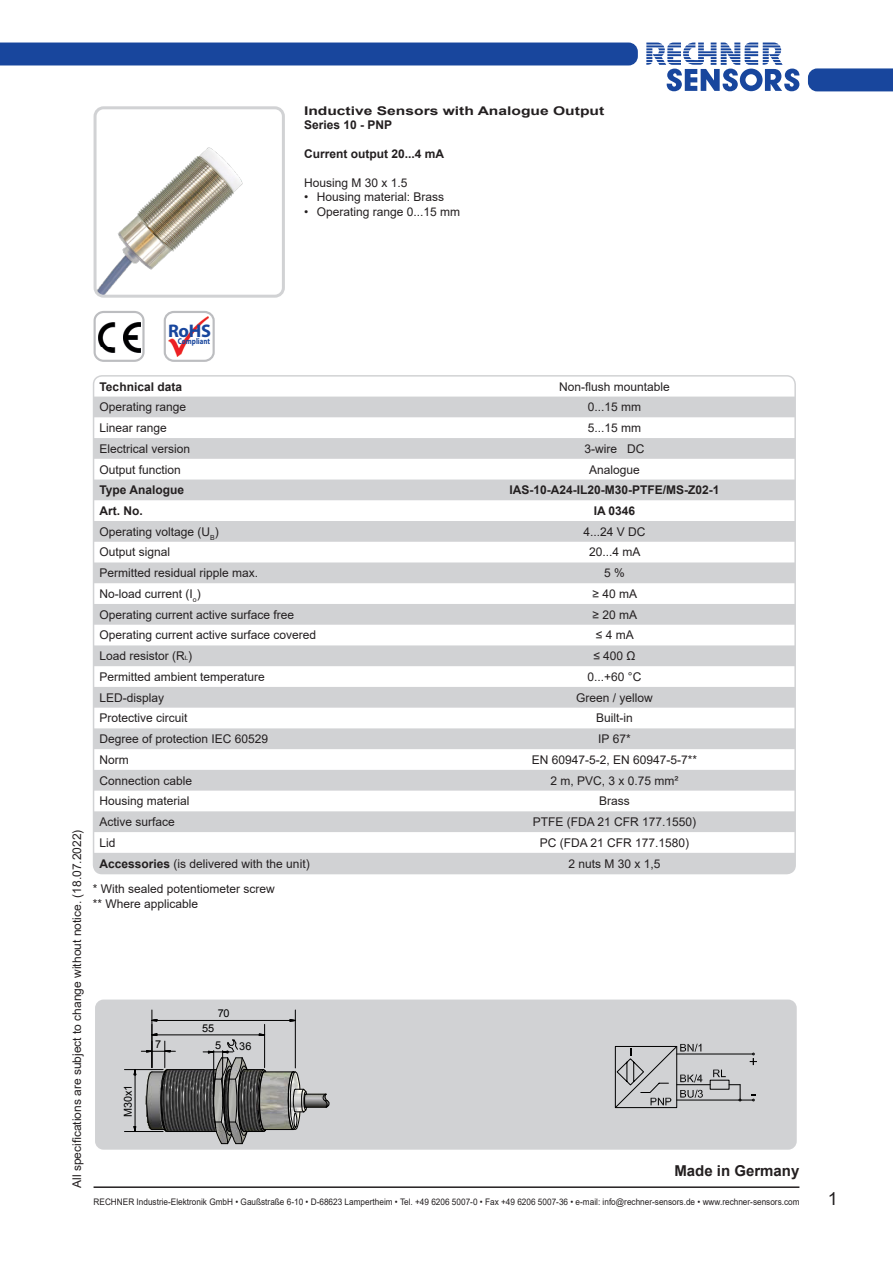
<style>
.page{position:relative;width:893px;height:1263px;background:#fff}
.page>*{position:absolute;margin:0;border:0;box-sizing:border-box;transform-origin:0 0}
.t1{font:700 18.3px "Myriad Pro";color:#18469d}
.t2{font:18px "Arial";color:#231f20}
.t3{font:700 15px "Arial";color:#231f20}
.List_neben_Foto{font:12px "Arial";color:#231f20}
.Text_neben_Foto{font:700 12px "Arial";color:#231f20}
.Text_neben_Foto-2{font:700 12px "Arial";color:#231f20;scale:1.3 1}
.Text_neben_Foto-3{font:12px "Arial";color:#231f20}
.t4{font:10.95px "Arial";color:#000}
.t5{font:10.8px "Arial";color:#000}
.t6{font:9px "Arial";color:#231f20;scale:.91 1}
.t7{font:700 8.4px "Myriad Pro";color:#18469d;scale:.82 1}
.s1{font-size:6px}
.s2{font-weight:700}
</style>
<div class="page">
<svg style="left:646px;top:43px;width:153px;height:48px"></svg>
<div style="left:808px;top:68px;width:85px;height:23px;background:#18469d"></div>
<hr style="left:94px;top:1186px;width:705px;height:2px;background:#231f20">
<div style="left:0;top:43px;width:638px;height:22px;background:#18469d"></div>
<div style="left:95px;top:999px;width:702px;height:151px;background:#d1d2d4;border-radius:9px"></div>
<svg style="left:94px;top:311px;width:51px;height:51px"></svg>
<img style="left:98px;top:322px;width:43px;height:30px">
<div style="left:164px;top:311px;width:51px;height:51px;border:2px solid #bcbdc0;border-radius:9px"></div>
<img style="left:169px;top:317px;width:40px;height:40px">
<img style="left:98px;top:110px;width:183px;height:184px">
<div style="left:94px;top:106px;width:191px;height:192px;border:3px solid #d1d2d4;border-radius:9px"></div>
<img style="left:175px;top:1070px;width:28px;height:61px">
<hr style="left:167px;top:1131px;width:49px;height:1px;background:#000">
<hr style="left:167px;top:1069px;width:49px;height:1px;background:#000">
<hr style="left:157px;top:1034px;width:102px;height:1px;background:#000">
<hr style="left:264px;top:1024px;width:1px;height:43px;background:#000">
<svg style="left:151px;top:1019px;width:7px;height:3px"></svg>
<svg style="left:289px;top:1019px;width:6px;height:3px"></svg>
<hr style="left:157px;top:1020px;width:133px;height:1px;background:#000">
<hr style="left:152px;top:1010px;width:1px;height:57px;background:#000">
<hr style="left:295px;top:1010px;width:1px;height:58px;background:#000">
<svg style="left:133px;top:1033px;width:42px;height:99px"></svg>
<hr style="left:135px;top:1075px;width:1px;height:51px;background:#000">
<hr style="left:124px;top:1069px;width:39px;height:1px;background:#000">
<hr style="left:124px;top:1131px;width:39px;height:1px;background:#000">
<svg style="left:203px;top:1033px;width:127px;height:111px"></svg>
<hr style="left:222px;top:1050px;width:1px;height:46px;background:#000">
<hr style="left:213px;top:1050px;width:1px;height:46px;background:#000">
<svg style="left:752px;top:1094px;width:4px;height:7px"></svg>
<hr style="left:677px;top:1100px;width:76px;height:1px;background:#000">
<hr style="left:677px;top:1084px;width:33px;height:1px;background:#000">
<svg style="left:729px;top:1084px;width:13px;height:17px"></svg>
<svg style="left:750px;top:1052px;width:7px;height:13px"></svg>
<hr style="left:677px;top:1054px;width:76px;height:1px;background:#000">
<svg style="left:713px;top:1069px;width:13px;height:8px"></svg>
<svg style="left:614px;top:1044px;width:89px;height:65px"></svg>
<svg style="left:94px;top:397px;width:701px;height:476px;fill:#d1d2d4"></svg>
<div style="left:93px;top:375px;width:703px;height:499px;border:2px solid #d1d2d4;border-radius:9px"></div>
<p class="Text_neben_Foto-2" style="left:304px;top:102px;width:232px">Inductive Sensors with Analogue Output</p>
<p class="Text_neben_Foto" style="left:304px;top:117px;width:90px">Series 10 - PNP</p>
<p class="Text_neben_Foto" style="left:304px;top:146px;width:142px">Current output 20...4 mA</p>
<p class="Text_neben_Foto-3" style="left:304px;top:175px;width:105px">Housing M 30 x 1.5</p>
<p class="List_neben_Foto" style="left:304px;top:189px;width:142px">• Housing material: Brass</p>
<p class="List_neben_Foto" style="left:304px;top:203px;width:158px">• Operating range 0...15 mm</p>
<p class="t1" style="left:168px;top:319px;width:44px">RoHS</p>
<p class="t7" style="left:178px;top:336px;width:41px">Compliant</p>
<p class="List_neben_Foto" style="left:69px;top:1188px;width:360px;rotate:-90deg">All specifications are subject to change without notice. (18.07.2022)</p>
<p class="Text_neben_Foto" style="left:100px;top:378px;width:84px">Technical data</p>
<p class="List_neben_Foto" style="left:559px;top:378px;width:112px">Non-flush mountable</p>
<p class="List_neben_Foto" style="left:100px;top:399px;width:88px">Operating range</p>
<p class="List_neben_Foto" style="left:588px;top:399px;width:55px">0...15 mm</p>
<p class="List_neben_Foto" style="left:100px;top:420px;width:69px">Linear range</p>
<p class="List_neben_Foto" style="left:588px;top:420px;width:55px">5...15 mm</p>
<p class="List_neben_Foto" style="left:100px;top:440px;width:92px">Electrical version</p>
<p class="List_neben_Foto" style="left:584px;top:440px;width:61px">3-wire DC</p>
<p class="List_neben_Foto" style="left:100px;top:461px;width:83px">Output function</p>
<p class="List_neben_Foto" style="left:589px;top:461px;width:52px">Analogue</p>
<p class="Text_neben_Foto" style="left:100px;top:482px;width:86px">Type Analogue</p>
<p class="Text_neben_Foto" style="left:509px;top:482px;width:212px">IAS-10-A24-IL20-M30-PTFE/MS-Z02-1</p>
<p class="Text_neben_Foto" style="left:100px;top:502px;width:45px">Art. No.</p>
<p class="Text_neben_Foto" style="left:594px;top:502px;width:43px">IA 0346</p>
<p class="List_neben_Foto" style="left:100px;top:523px;width:121px">Operating voltage (U<sub>B</sub>)</p>
<p class="List_neben_Foto" style="left:583px;top:523px;width:64px">4...24 V DC</p>
<p class="List_neben_Foto" style="left:100px;top:544px;width:72px">Output signal</p>
<p class="List_neben_Foto" style="left:589px;top:544px;width:53px">20...4 mA</p>
<p class="List_neben_Foto" style="left:100px;top:565px;width:160px">Permitted residual ripple max.</p>
<p class="List_neben_Foto" style="left:604px;top:565px;width:22px">5 %</p>
<p class="List_neben_Foto" style="left:100px;top:585px;width:103px">No-load current (I<sub>o</sub>)</p>
<p class="List_neben_Foto" style="left:592px;top:585px;width:46px">≥ 40 mA</p>
<p class="List_neben_Foto" style="left:100px;top:606px;width:196px">Operating current active surface free</p>
<p class="List_neben_Foto" style="left:592px;top:606px;width:46px">≥ 20 mA</p>
<p class="List_neben_Foto" style="left:100px;top:627px;width:218px">Operating current active surface covered</p>
<p class="List_neben_Foto" style="left:596px;top:627px;width:39px">≤ 4 mA</p>
<p class="List_neben_Foto" style="left:100px;top:648px;width:94px">Load resistor (R<span class="s1">L</span>)</p>
<p class="List_neben_Foto" style="left:593px;top:648px;width:44px">≤ 400 Ω</p>
<p class="List_neben_Foto" style="left:100px;top:668px;width:167px">Permitted ambient temperature</p>
<p class="List_neben_Foto" style="left:587px;top:668px;width:55px">0...+60 °C</p>
<p class="List_neben_Foto" style="left:100px;top:689px;width:66px">LED-display</p>
<p class="List_neben_Foto" style="left:576px;top:689px;width:78px">Green / yellow</p>
<p class="List_neben_Foto" style="left:100px;top:710px;width:90px">Protective circuit</p>
<p class="List_neben_Foto" style="left:596px;top:710px;width:38px">Built-in</p>
<p class="List_neben_Foto" style="left:100px;top:731px;width:170px">Degree of protection IEC 60529</p>
<p class="List_neben_Foto" style="left:598px;top:731px;width:34px">IP 67*</p>
<p class="List_neben_Foto" style="left:100px;top:751px;width:31px">Norm</p>
<p class="List_neben_Foto" style="left:532px;top:751px;width:167px">EN 60947-5-2, EN 60947-5-7**</p>
<p class="List_neben_Foto" style="left:100px;top:772px;width:94px">Connection cable</p>
<p class="List_neben_Foto" style="left:550px;top:772px;width:130px">2 m, PVC, 3 x 0.75 mm²</p>
<p class="List_neben_Foto" style="left:100px;top:793px;width:92px">Housing material</p>
<p class="List_neben_Foto" style="left:599px;top:793px;width:32px">Brass</p>
<p class="List_neben_Foto" style="left:100px;top:814px;width:77px">Active surface</p>
<p class="List_neben_Foto" style="left:533px;top:814px;width:165px">PTFE (FDA 21 CFR 177.1550)</p>
<p class="List_neben_Foto" style="left:100px;top:834px;width:18px">Lid</p>
<p class="List_neben_Foto" style="left:540px;top:834px;width:151px">PC (FDA 21 CFR 177.1580)</p>
<p class="List_neben_Foto" style="left:100px;top:855px;width:212px"><span class="s2">Accessories</span> (is delivered with the unit)</p>
<p class="List_neben_Foto" style="left:568px;top:855px;width:94px">2 nuts M 30 x 1,5</p>
<p class="List_neben_Foto" style="left:93px;top:881px;width:184px">* With sealed potentiometer screw</p>
<p class="List_neben_Foto" style="left:93px;top:895px;width:107px">** Where applicable</p>
<p class="t5" style="left:218px;top:1006px;width:14px">70</p>
<p class="t5" style="left:202px;top:1021px;width:14px">55</p>
<p class="t4" style="left:121px;top:1117px;width:34px;rotate:-90deg">M x1</p>
<p class="t4" style="left:121px;top:1108px;width:13px;rotate:-90deg">30</p>
<p class="t5" style="left:155px;top:1037px;width:8px">7</p>
<p class="t5" style="left:239px;top:1039px;width:14px">36</p>
<p class="t5" style="left:215px;top:1038px;width:8px">5</p>
<p class="t3" style="left:674px;top:1160px;width:127px">Made in Germany</p>
<p class="t6" style="left:94px;top:1195px;width:777px">RECHNER Industrie-Elektronik GmbH • Gaußstraße 6-10 • D-68623 Lampertheim • Tel. +49 6206 5007-0 • Fax +49 6206 5007-36 • e-mail: info@rechner-sensors.de • www.rechner-sensors.com</p>
<h2 class="t2" style="left:828px;top:1186px;width:12px">1</h2>
</div>
